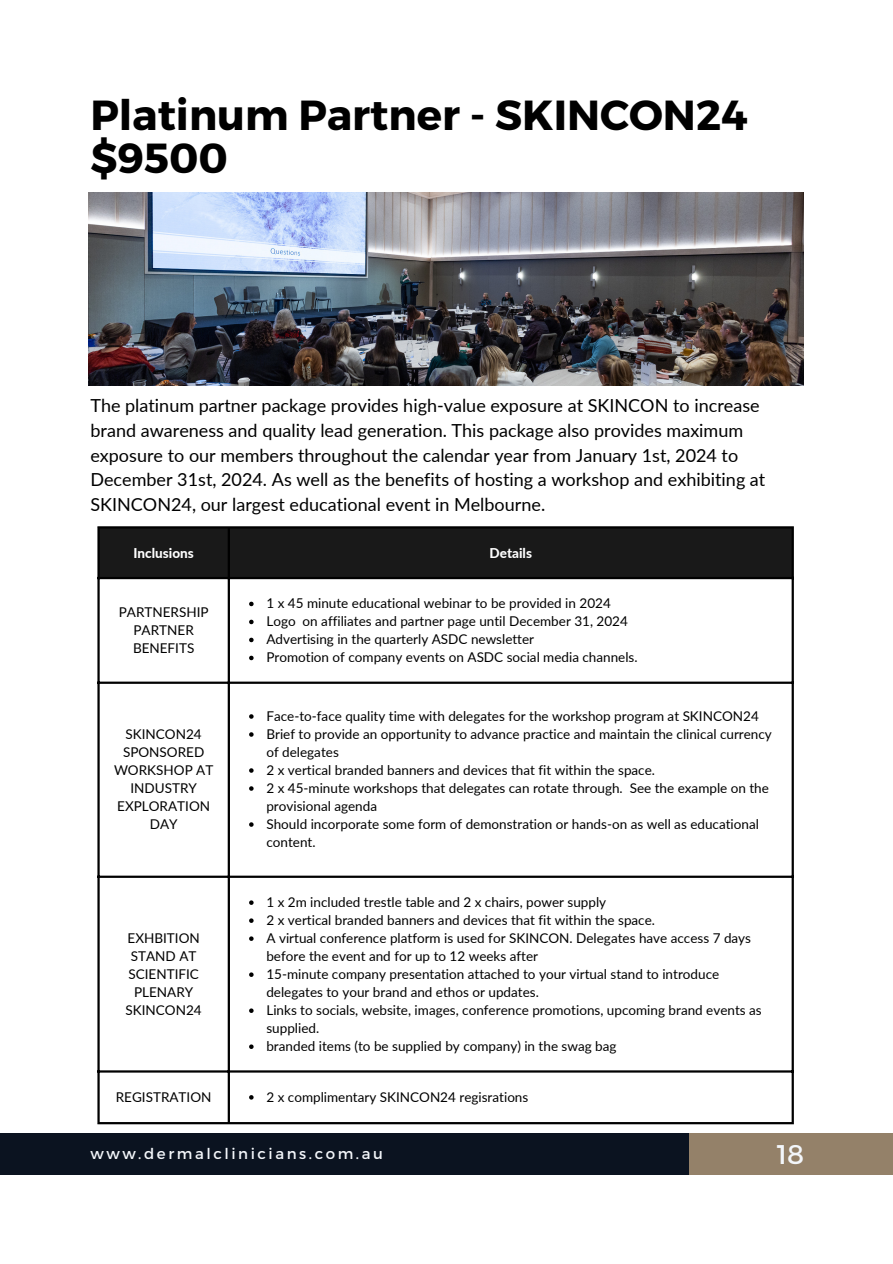
<style>
.page{position:relative;width:893px;height:1264px;background:#fff}
.page>*{position:absolute;margin:0;border:0;box-sizing:border-box;transform-origin:0 0}
.t1{font:700 42px "Montserrat";color:#000}
.t2{font:27px "Montserrat";color:#f3f6fa}
.t3{font:18px/24.8px "Lato";color:#000}
.t4{font:15px "Montserrat";letter-spacing:.17em;color:#f3f6fa}
.t5{font:13.5px/18px "Lato";color:#000}
.t6{font:800 13.5px "Lato";color:#fff}
</style>
<div class="page">
<div style="left:689px;top:1132px;width:203px;height:42px;background:#948169"></div>
<div style="left:0;top:1132px;width:689px;height:42px;background:#0b1320"></div>
<img style="left:88px;top:192px;width:715px;height:194px">
<div style="left:100px;top:528px;width:691px;height:49px;background:#191919"></div>
<svg style="left:249px;top:601px;width:4px;height:5px"></svg>
<svg style="left:249px;top:619px;width:4px;height:5px"></svg>
<svg style="left:249px;top:637px;width:4px;height:5px"></svg>
<svg style="left:249px;top:655px;width:4px;height:5px"></svg>
<svg style="left:249px;top:714px;width:4px;height:4px"></svg>
<svg style="left:249px;top:732px;width:4px;height:4px"></svg>
<svg style="left:249px;top:768px;width:4px;height:4px"></svg>
<svg style="left:249px;top:786px;width:4px;height:4px"></svg>
<svg style="left:249px;top:822px;width:4px;height:4px"></svg>
<svg style="left:249px;top:900px;width:4px;height:4px"></svg>
<svg style="left:249px;top:918px;width:4px;height:4px"></svg>
<svg style="left:249px;top:936px;width:4px;height:4px"></svg>
<svg style="left:249px;top:972px;width:4px;height:4px"></svg>
<svg style="left:249px;top:1008px;width:4px;height:4px"></svg>
<svg style="left:249px;top:1044px;width:4px;height:4px"></svg>
<svg style="left:249px;top:1095px;width:4px;height:4px"></svg>
<hr style="left:97px;top:528px;width:3px;height:593px;background:#000">
<hr style="left:228px;top:528px;width:2px;height:593px;background:#000">
<hr style="left:791px;top:528px;width:2px;height:593px;background:#000">
<hr style="left:97px;top:526px;width:696px;height:2px;background:#000">
<hr style="left:97px;top:577px;width:696px;height:2px;background:#000">
<hr style="left:97px;top:681px;width:696px;height:3px;background:#000">
<hr style="left:97px;top:875px;width:696px;height:2px;background:#000">
<hr style="left:97px;top:1070px;width:696px;height:2px;background:#000">
<hr style="left:97px;top:1121px;width:696px;height:3px;background:#000">
<p class="t1" style="left:90px;top:88px;width:659px">Platinum Partner - SKINCON24</p>
<p class="t1" style="left:90px;top:130px;width:139px">$9500</p>
<p class="t3" style="left:90px;top:393px;width:676px">The platinum partner package provides high-value exposure at SKINCON to increase brand awareness and quality lead generation. This package also provides maximum exposure to our members throughout the calendar year from January 1st, 2024 to December 31st, 2024. As well as the benefits of hosting a workshop and exhibiting at SKINCON24, our largest educational event in Melbourne.</p>
<p class="t6" style="left:133px;top:544px;width:62px">Inclusions</p>
<p class="t6" style="left:489px;top:544px;width:44px">Details</p>
<p class="t5" style="left:119px;top:603px;width:91px;text-align:center">PARTNERSHIP<br>PARTNER<br>BENEFITS</p>
<p class="t5" style="left:114px;top:724px;width:101px;text-align:center">SKINCON24<br>SPONSORED<br>WORKSHOP AT<br>INDUSTRY<br>EXPLORATION<br>DAY</p>
<p class="t5" style="left:126px;top:928px;width:78px;text-align:center">EXHBITION<br>STAND AT<br>SCIENTIFIC<br>PLENARY<br>SKINCON24</p>
<p class="t5" style="left:266px;top:594px;width:346px">1 x 45 minute educational webinar to be provided in 2024</p>
<p class="t5" style="left:266px;top:612px;width:363px">Logo on affiliates and partner page until December 31, 2024</p>
<p class="t5" style="left:266px;top:630px;width:269px">Advertising in the quarterly ASDC newsletter</p>
<p class="t5" style="left:266px;top:648px;width:373px">Promotion of company events on ASDC social media channels.</p>
<p class="t5" style="left:266px;top:706px;width:494px">Face-to-face quality time with delegates for the workshop program at SKINCON24</p>
<p class="t5" style="left:266px;top:724px;width:507px">Brief to provide an opportunity to advance practice and maintain the clinical currency of delegates</p>
<p class="t5" style="left:266px;top:760px;width:390px">2 x vertical branded banners and devices that fit within the space.</p>
<p class="t5" style="left:266px;top:778px;width:504px">2 x 45-minute workshops that delegates can rotate through. See the example on the provisional agenda</p>
<p class="t5" style="left:266px;top:814px;width:494px">Should incorporate some form of demonstration or hands-on as well as educational content.</p>
<p class="t5" style="left:266px;top:892px;width:341px">1 x 2m included trestle table and 2 x chairs, power supply</p>
<p class="t5" style="left:266px;top:910px;width:390px">2 x vertical branded banners and devices that fit within the space.</p>
<p class="t5" style="left:266px;top:928px;width:486px">A virtual conference platform is used for SKINCON. Delegates have access 7 days before the event and for up to 12 weeks after</p>
<p class="t5" style="left:266px;top:964px;width:454px">15-minute company presentation attached to your virtual stand to introduce delegates to your brand and ethos or updates.</p>
<p class="t5" style="left:266px;top:1000px;width:497px">Links to socials, website, images, conference promotions, upcoming brand events as supplied.</p>
<p class="t5" style="left:266px;top:1036px;width:351px">branded items (to be supplied by company) in the swag bag</p>
<p class="t5" style="left:116px;top:1087px;width:97px">REGISTRATION</p>
<p class="t5" style="left:266px;top:1087px;width:263px">2 x complimentary SKINCON24 regisrations</p>
<p class="t4" style="left:90px;top:1144px;width:294px">www.dermalclinicians.com.au</p>
<p class="t2" style="left:776px;top:1137px;width:29px">18</p>
</div>
